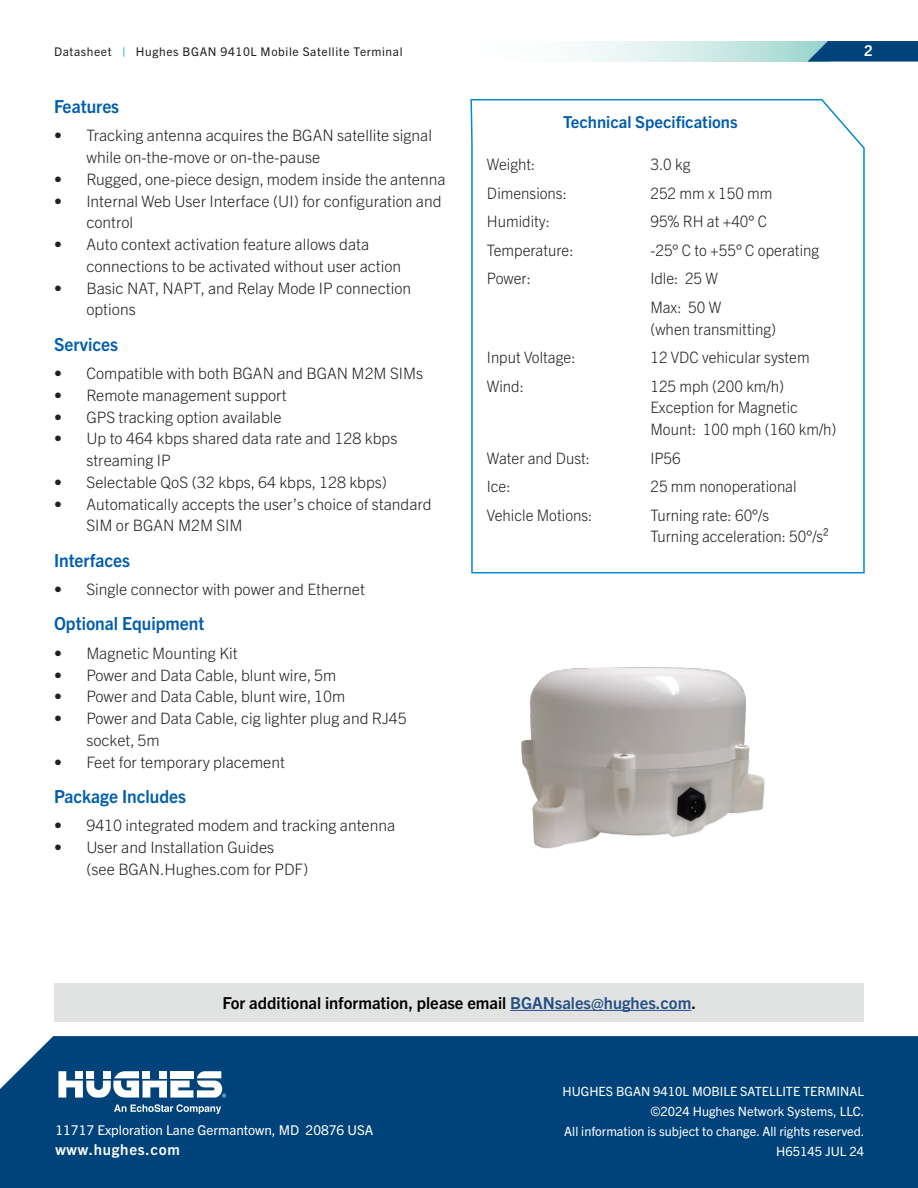
<style>
.page{position:relative;width:918px;height:1188px;background:#fff}
.page>*{position:absolute;margin:0;border:0;box-sizing:border-box;transform-origin:0 0}
.Subhead{font:700 18px "Trade Gothic Next LT Pro";color:#015dac;scale:.96 1}
.t1{font:700 16.5px "Trade Gothic Next LT Pro";color:#000}
.Header_1_-_Span_All_Columns{font:700 16.5px "Trade Gothic Next LT Pro";color:#015dac}
.Body_Text{font:300 15.75px/21.8px "Trade Gothic Next LT Pro";color:#231f20}
.Body_Text-2{font:300 15.75px/21.8px "Trade Gothic Next LT Pro";color:#231f20;scale:.96 1}
.t2{font:700 15px "Trade Gothic Next LT Pro";letter-spacing:.05em;color:#fff}
.t3{font:13.5px "Trade Gothic Next LT Pro";color:#fff}
.t4{font:12.75px/20.2px "Trade Gothic Next LT Pro";color:#fff;text-align:right}
.t5{font:12px "Trade Gothic Next LT Pro";letter-spacing:.05em;color:#231f20}
.s1{font-weight:700;color:#00b0a0}
.s2{color:#254f85}
</style>
<div class="page">
<div style="left:0;top:1036px;width:918px;height:152px;background:#00437a"></div>
<svg style="left:58px;top:1071px;width:168px;height:27px"></svg>
<svg style="left:114px;top:1104px;width:107px;height:10px"></svg>
<svg style="left:574px;top:41px;width:234px;height:21px;background:#d2ebe8"></svg>
<svg style="left:808px;top:41px;width:110px;height:21px;background:#125384"></svg>
<div style="left:54px;top:983px;width:810px;height:39px;background:#e1e2e2"></div>
<hr style="left:510px;top:1010px;width:181px;height:1px;background:#254f85">
<svg style="left:470px;top:99px;width:395px;height:475px"></svg>
<img style="left:521px;top:667px;width:244px;height:182px">
<p class="t5" style="left:54px;top:43px;width:350px">Datasheet <span class="s1">|</span> Hughes BGAN 9410L Mobile Satellite Terminal</p>
<p class="t2" style="left:864px;top:40px;width:10px">2</p>
<p class="Subhead" style="left:54px;top:94px;width:69px">Features</p>
<p class="Body_Text" style="left:86px;top:124px;width:347px;text-indent:-32px">• Tracking antenna acquires the BGAN satellite signal while on-the-move or on-the-pause</p>
<p class="Body_Text" style="left:54px;top:167px;width:393px">• Rugged, one-piece design, modem inside the antenna</p>
<p class="Body_Text" style="left:86px;top:189px;width:357px;text-indent:-32px">• Internal Web User Interface (UI) for configuration and control</p>
<p class="Body_Text" style="left:86px;top:233px;width:316px;text-indent:-32px">• Auto context activation feature allows data connections to be activated without user action</p>
<p class="Body_Text" style="left:86px;top:276px;width:326px;text-indent:-32px">• Basic NAT, NAPT, and Relay Mode IP connection options</p>
<p class="Subhead" style="left:54px;top:332px;width:68px">Services</p>
<p class="Body_Text" style="left:54px;top:362px;width:371px">• Compatible with both BGAN and BGAN M2M SIMs</p>
<p class="Body_Text" style="left:54px;top:383px;width:234px">• Remote management support</p>
<p class="Body_Text" style="left:54px;top:405px;width:229px">• GPS tracking option available</p>
<p class="Body_Text" style="left:86px;top:427px;width:312px;text-indent:-32px">• Up to 464 kbps shared data rate and 128 kbps streaming IP</p>
<p class="Body_Text" style="left:54px;top:470px;width:335px">• Selectable QoS (32 kbps, 64 kbps, 128 kbps)</p>
<p class="Body_Text" style="left:86px;top:492px;width:347px;text-indent:-32px">• Automatically accepts the user’s choice of standard<br>SIM or BGAN M2M SIM</p>
<p class="Subhead" style="left:54px;top:548px;width:81px">Interfaces</p>
<p class="Body_Text" style="left:54px;top:578px;width:313px">• Single connector with power and Ethernet</p>
<p class="Subhead" style="left:54px;top:611px;width:158px">Optional Equipment</p>
<p class="Body_Text" style="left:54px;top:641px;width:185px">• Magnetic Mounting Kit</p>
<p class="Body_Text" style="left:54px;top:663px;width:284px">• Power and Data Cable, blunt wire, 5m</p>
<p class="Body_Text" style="left:54px;top:685px;width:293px">• Power and Data Cable, blunt wire, 10m</p>
<p class="Body_Text" style="left:86px;top:707px;width:322px;text-indent:-32px">• Power and Data Cable, cig lighter plug and RJ45 socket, 5m</p>
<p class="Body_Text" style="left:54px;top:750px;width:232px">• Feet for temporary placement</p>
<p class="Subhead" style="left:54px;top:784px;width:139px">Package Includes</p>
<p class="Body_Text" style="left:54px;top:814px;width:343px">• 9410 integrated modem and tracking antenna</p>
<p class="Body_Text" style="left:86px;top:836px;width:224px;text-indent:-32px">• User and Installation Guides<br>(see BGAN.Hughes.com for PDF)</p>
<p class="Header_1_-_Span_All_Columns" style="left:563px;top:111px;width:176px">Technical Specifications</p>
<p class="Body_Text-2" style="left:487px;top:153px;width:52px">Weight:</p>
<p class="Body_Text-2" style="left:650px;top:153px;width:43px">3.0 kg</p>
<p class="Body_Text-2" style="left:487px;top:181px;width:85px">Dimensions:</p>
<p class="Body_Text-2" style="left:650px;top:181px;width:129px">252 mm x 150 mm</p>
<p class="Body_Text-2" style="left:487px;top:210px;width:67px">Humidity:</p>
<p class="Body_Text-2" style="left:650px;top:210px;width:123px">95% RH at +40° C</p>
<p class="Body_Text-2" style="left:487px;top:238px;width:92px">Temperature:</p>
<p class="Body_Text-2" style="left:650px;top:238px;width:177px">-25° C to +55° C operating</p>
<p class="Body_Text-2" style="left:487px;top:267px;width:47px">Power:</p>
<p class="Body_Text-2" style="left:650px;top:267px;width:72px">Idle: 25 W</p>
<p class="Body_Text-2" style="left:650px;top:295px;width:133px">Max: 50 W<br>(when transmitting)</p>
<p class="Body_Text-2" style="left:487px;top:345px;width:94px">Input Voltage:</p>
<p class="Body_Text-2" style="left:650px;top:345px;width:167px">12 VDC vehicular system</p>
<p class="Body_Text-2" style="left:487px;top:374px;width:40px">Wind:</p>
<p class="Body_Text-2" style="left:650px;top:374px;width:195px">125 mph (200 km/h)<br>Exception for Magnetic<br>Mount: 100 mph (160 km/h)</p>
<p class="Body_Text-2" style="left:487px;top:446px;width:109px">Water and Dust:</p>
<p class="Body_Text-2" style="left:650px;top:446px;width:33px">IP56</p>
<p class="Body_Text-2" style="left:487px;top:474px;width:26px">Ice:</p>
<p class="Body_Text-2" style="left:650px;top:474px;width:154px">25 mm nonoperational</p>
<p class="Body_Text-2" style="left:487px;top:503px;width:111px">Vehicle Motions:</p>
<p class="Body_Text-2" style="left:650px;top:503px;width:187px">Turning rate: 60°/s<br>Turning acceleration: 50°/s²</p>
<p class="t1" style="left:223px;top:991px;width:475px">For additional information, please email <span class="s2">BGANsales@hughes.com</span>.</p>
<p class="t3" style="left:56px;top:1121px;width:319px">11717 Exploration Lane Germantown, MD 20876 USA</p>
<p class="t4" style="left:563px;top:1080px;width:303px">HUGHES BGAN 9410L MOBILE SATELLITE TERMINAL ©2024 Hughes Network Systems, LLC.<br>All information is subject to change. All rights reserved.</p>
<p class="t2" style="left:56px;top:1139px;width:126px">www.hughes.com</p>
<p class="t4" style="left:776px;top:1141px;width:89px">H65145 JUL 24</p>
</div>
